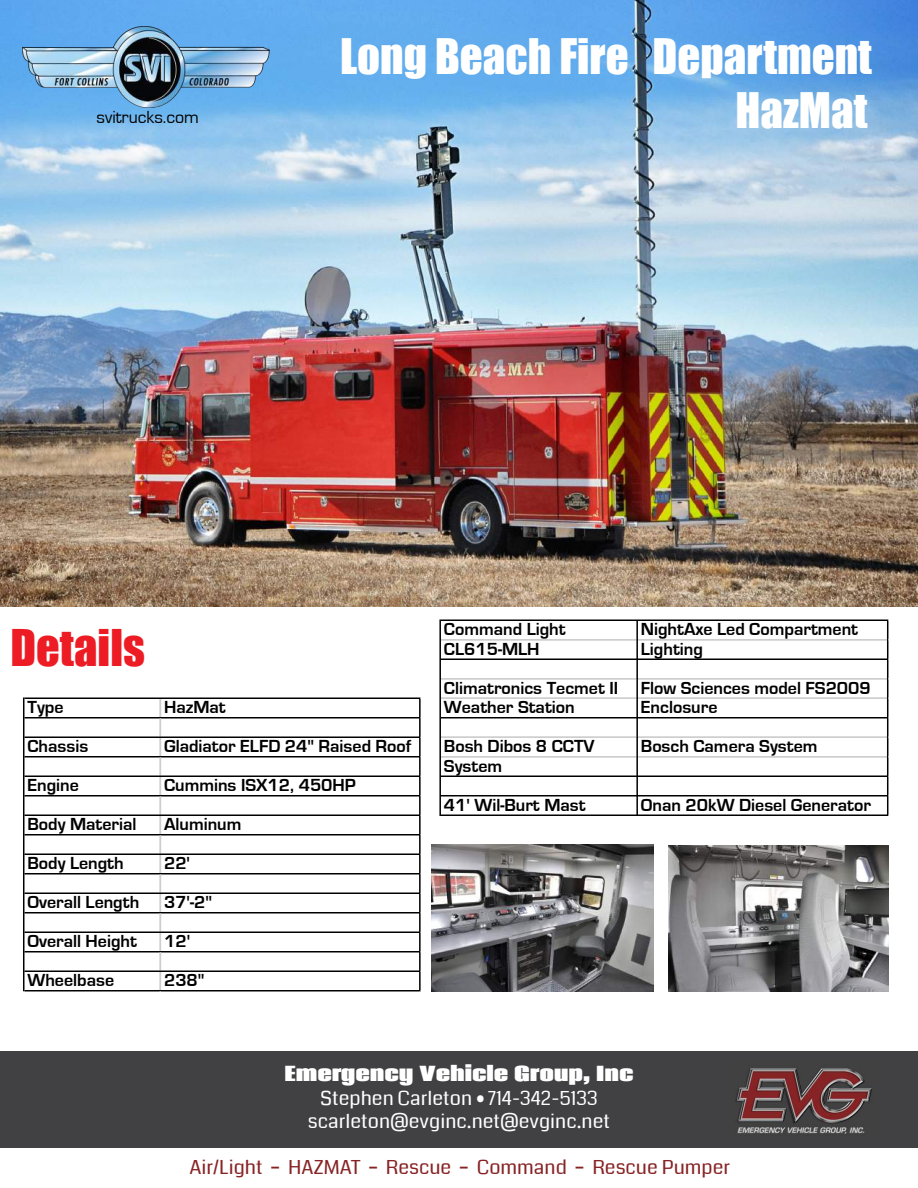
<style>
.page{position:relative;width:918px;height:1188px;background:#fff}
.page>*{position:absolute;margin:0;border:0;box-sizing:border-box;transform-origin:0 0}
.t1{font:46.5px "Impact";color:#ed1c24}
.t2{font:45px/53.7px "Impact";color:#fff;text-align:right}
.t3{font:19.5px/23.4px "Coda";color:#fff;text-align:center}
.t4{font:19.5px "Coda";color:#872325}
.t5{font:800 19.5px "Coda";color:#fff}
.t6{font:700 18px/39px "Eurostile";color:#000}
.t7{font:18px "Eurostile";color:#000}
</style>
<div class="page">
<img style="left:0;top:0;width:918px;height:606px">
<img style="left:23px;top:27px;width:246px;height:81px">
<div style="left:0;top:1051px;width:918px;height:97px;background:#414042"></div>
<img style="left:735px;top:1068px;width:137px;height:66px">
<hr style="left:24px;top:698px;width:397px;height:1px;background:#000">
<hr style="left:24px;top:717px;width:397px;height:1px;background:#000">
<hr style="left:24px;top:736px;width:397px;height:2px;background:#000">
<hr style="left:24px;top:756px;width:397px;height:2px;background:#000">
<hr style="left:24px;top:776px;width:397px;height:1px;background:#000">
<hr style="left:24px;top:795px;width:397px;height:1px;background:#000">
<hr style="left:24px;top:814px;width:397px;height:2px;background:#000">
<hr style="left:24px;top:834px;width:397px;height:2px;background:#000">
<hr style="left:24px;top:854px;width:397px;height:1px;background:#000">
<hr style="left:24px;top:873px;width:397px;height:1px;background:#000">
<hr style="left:24px;top:892px;width:397px;height:2px;background:#000">
<hr style="left:24px;top:912px;width:397px;height:2px;background:#000">
<hr style="left:24px;top:932px;width:397px;height:1px;background:#000">
<hr style="left:24px;top:951px;width:397px;height:1px;background:#000">
<hr style="left:24px;top:970px;width:397px;height:2px;background:#000">
<hr style="left:23px;top:698px;width:1px;height:294px;background:#000">
<hr style="left:24px;top:990px;width:397px;height:2px;background:#000">
<hr style="left:419px;top:699px;width:2px;height:293px;background:#000">
<svg style="left:160px;top:699px;width:1px;height:293px"></svg>
<hr style="left:441px;top:620px;width:447px;height:1px;background:#000">
<hr style="left:441px;top:639px;width:195px;height:1px;background:#bfbfbf">
<hr style="left:638px;top:639px;width:249px;height:1px;background:#bfbfbf">
<hr style="left:441px;top:658px;width:447px;height:2px;background:#000">
<hr style="left:441px;top:678px;width:195px;height:2px;background:#bfbfbf">
<hr style="left:638px;top:678px;width:249px;height:2px;background:#bfbfbf">
<hr style="left:441px;top:698px;width:195px;height:1px;background:#bfbfbf">
<hr style="left:638px;top:698px;width:249px;height:1px;background:#bfbfbf">
<hr style="left:441px;top:717px;width:447px;height:1px;background:#000">
<hr style="left:441px;top:736px;width:195px;height:2px;background:#bfbfbf">
<hr style="left:638px;top:736px;width:249px;height:2px;background:#bfbfbf">
<hr style="left:441px;top:756px;width:195px;height:2px;background:#bfbfbf">
<hr style="left:638px;top:756px;width:249px;height:2px;background:#bfbfbf">
<hr style="left:441px;top:776px;width:447px;height:1px;background:#000">
<hr style="left:441px;top:795px;width:447px;height:1px;background:#000">
<hr style="left:439px;top:620px;width:2px;height:196px;background:#000">
<hr style="left:636px;top:621px;width:2px;height:195px;background:#000">
<hr style="left:441px;top:814px;width:447px;height:2px;background:#000">
<hr style="left:887px;top:621px;width:1px;height:195px;background:#000">
<img style="left:432px;top:844px;width:221px;height:147px">
<img style="left:668px;top:845px;width:220px;height:147px">
<p class="t7" style="left:97px;top:108px;width:104px">svitrucks.com</p>
<h2 class="t2" style="left:340px;top:28px;width:533px">Long Beach Fire Department<br>HazMat</h2>
<h1 class="t1" style="left:11px;top:612px;width:136px">Details</h1>
<p class="t6" style="left:27px;top:688px;width:38px">Type</p>
<p class="t6" style="left:164px;top:688px;width:63px">HazMat</p>
<p class="t6" style="left:27px;top:727px;width:62px">Chassis</p>
<p class="t6" style="left:164px;top:727px;width:249px">Gladiator ELFD 24" Raised Roof</p>
<p class="t6" style="left:27px;top:766px;width:53px">Engine</p>
<p class="t6" style="left:164px;top:766px;width:193px">Cummins ISX12, 450HP</p>
<p class="t6" style="left:27px;top:805px;width:110px">Body Material</p>
<p class="t6" style="left:164px;top:805px;width:79px">Aluminum</p>
<p class="t6" style="left:27px;top:844px;width:98px">Body Length</p>
<p class="t6" style="left:164px;top:844px;width:28px">22'</p>
<p class="t6" style="left:27px;top:883px;width:113px">Overall Length</p>
<p class="t6" style="left:164px;top:883px;width:50px">37'-2"</p>
<p class="t6" style="left:27px;top:922px;width:111px">Overall Height</p>
<p class="t6" style="left:164px;top:922px;width:28px">12'</p>
<p class="t6" style="left:27px;top:961px;width:88px">Wheelbase</p>
<p class="t6" style="left:164px;top:961px;width:42px">238"</p>
<p class="t6" style="left:444px;top:610px;width:123px">Command Light</p>
<p class="t6" style="left:641px;top:610px;width:219px">NightAxe Led Compartment</p>
<p class="t6" style="left:444px;top:630px;width:97px">CL615-MLH</p>
<p class="t6" style="left:641px;top:630px;width:63px">Lighting</p>
<p class="t6" style="left:444px;top:669px;width:176px">Climatronics Tecmet II</p>
<p class="t6" style="left:641px;top:669px;width:231px">Flow Sciences model FS2009</p>
<p class="t6" style="left:444px;top:688px;width:132px">Weather Station</p>
<p class="t6" style="left:641px;top:688px;width:78px">Enclosure</p>
<p class="t6" style="left:444px;top:727px;width:152px">Bosh Dibos 8 CCTV</p>
<p class="t6" style="left:641px;top:727px;width:178px">Bosch Camera System</p>
<p class="t6" style="left:444px;top:747px;width:143px">System<br>41' Wil-Burt Mast</p>
<p class="t6" style="left:641px;top:786px;width:232px">Onan 20kW Diesel Generator</p>
<p class="t5" style="left:284px;top:1056px;width:351px">Emergency Vehicle Group, Inc</p>
<p class="t3" style="left:308px;top:1086px;width:304px">Stephen Carleton • 714-342-5133 scarleton@evginc.net@evginc.net</p>
<p class="t4" style="left:189px;top:1154px;width:543px">Air/Light – HAZMAT – Rescue – Command – Rescue Pumper</p>
</div>
